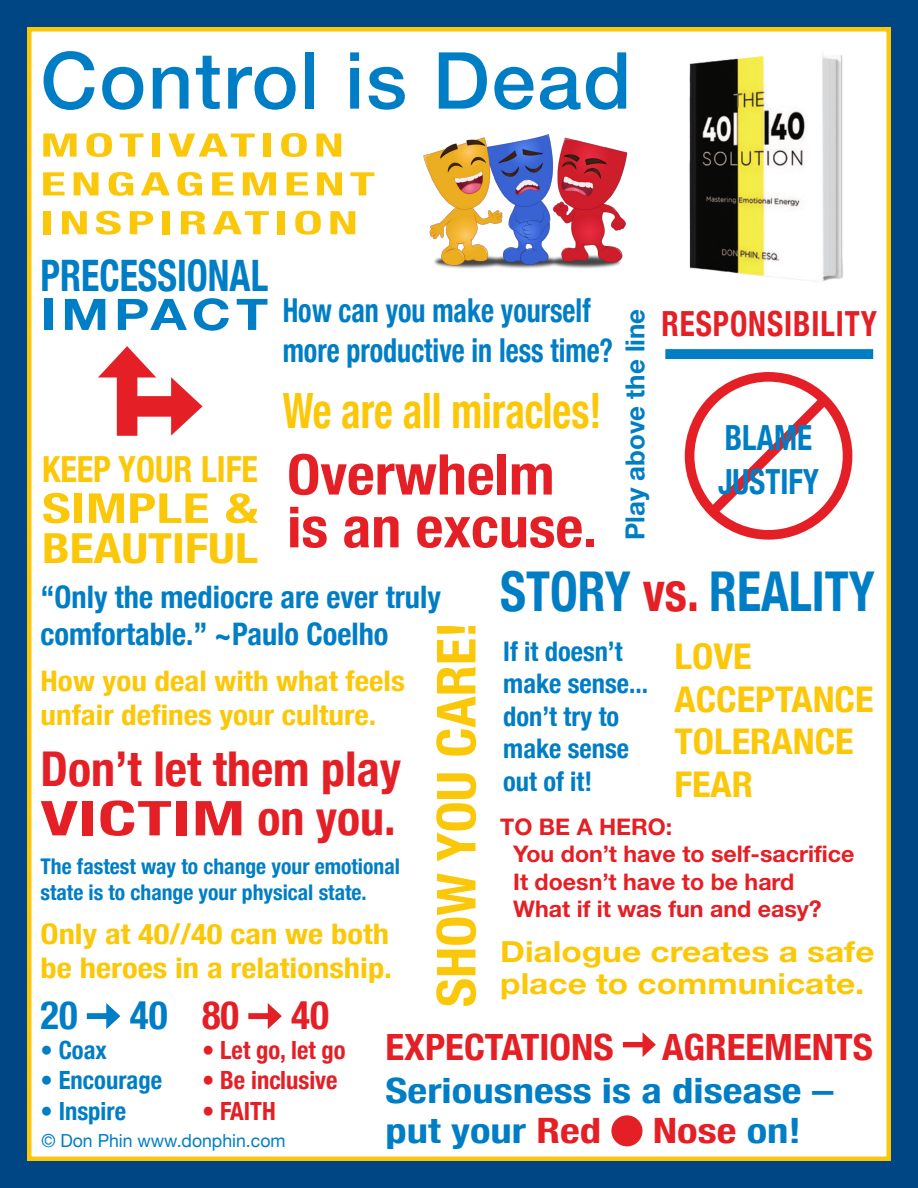
<style>
.page{position:relative;width:918px;height:1188px;background:#004684}
.page>*{position:absolute;margin:0;border:0;box-sizing:border-box;transform-origin:0 0}
.t1{font:500 78.75px "Helvetica Neue";letter-spacing:.025em;color:#007ec5}
.t2{font:700 condensed 56.1px "Helvetica Neue";color:#e41f25;scale:1.07 1}
.t3{font:700 condensed 54.9px "Helvetica Neue";color:#007ec5;scale:.91 1}
.t4{font:700 condensed 54px "Helvetica Neue";color:#fbc809;scale:1.04 1}
.t5{font:700 condensed 48.75px "Helvetica Neue";color:#fbc809;scale:.83 1}
.t6{font:700 condensed 48px/49.5px "Helvetica Neue";color:#e41f25}
.t7{font:700 condensed 43.35px "Helvetica Neue";color:#007ec5;scale:.87 1}
.t8{font:700 43.35px "Helvetica Neue East A";letter-spacing:.1em;color:#007ec5;scale:1.21 1}
.t9{font:700 condensed 41.4px "Helvetica Neue";color:#fbc809;scale:1.2 1}
.t10{font:700 condensed 41.4px "Helvetica Neue";color:#fbc809;scale:1.33 1}
.t11{font:700 condensed 39.3px "Helvetica Neue";color:#007ec5}
.t12{font:700 condensed 39.3px "Helvetica Neue";color:#e41f25}
.t13{font:700 condensed 36.15px "Helvetica Neue";color:#e41f25;scale:1.08 1}
.t14{font:700 condensed 36px "Helvetica Neue";color:#fbc809;scale:.95 1}
.t15{font:700 condensed 35.4px/42.6px "Helvetica Neue";color:#fbc809;scale:1.08 1}
.t16{font:700 condensed 34.95px/39.3px "Helvetica Neue";color:#007ec5;scale:1.22 1}
.t17{font:700 condensed 34.95px "Helvetica Neue";color:#e41f25;scale:1.22 1}
.t18{font:700 condensed 34.65px "Helvetica Neue";letter-spacing:.03em;color:#e41f25;scale:.9 1}
.t19{font:700 condensed 34.65px "Helvetica Neue";color:#007ec5;scale:.9 1}
.t20{font:700 condensed 33px/40.5px "Helvetica Neue";color:#007ec5;scale:.85 1}
.t21{font:700 condensed 32.4px "Helvetica Neue";letter-spacing:.1em;color:#fbc809;scale:1.62 1}
.t22{font:700 condensed 31.05px/37.2px "Helvetica Neue";color:#007ec5}
.t23{font:700 29.1px/31.5px "Helvetica Neue East A";color:#fbc809;scale:1.15 1}
.t24{font:700 condensed 28.35px/34px "Helvetica Neue";color:#fbc809;scale:1.1 1}
.t25{font:700 condensed 28.35px/34px "Helvetica Neue";color:#fbc809;scale:1.15 1}
.t26{font:700 condensed 27px/32.4px "Helvetica Neue";color:#007ec5}
.t27{font:700 26.4px "Helvetica Neue East A";color:#007ec5}
.t28{font:700 condensed 25.05px "Helvetica Neue";color:#e41f25}
.t29{font:700 condensed 25.05px "Helvetica Neue";color:#007ec5}
.t30{font:700 22.95px "Helvetica Neue East A";color:#e41f25}
.t31{font:700 condensed 21.6px/26px "Helvetica Neue";color:#007ec5}
.t32{font:18px "Helvetica Neue";color:#007ec5}
.s1{font-size:51px}
.s2{color:#e41f25}
.s3{color:#007ec5}
</style>
<div class="page">
<div style="left:27px;top:27px;width:864px;height:1134px;background:#fff;border:4px solid #fbc809"></div>
<div style="left:118px;top:396px;width:65px;height:21px;background:#e41f25"></div>
<svg style="left:171px;top:377px;width:31px;height:59px"></svg>
<div style="left:117px;top:366px;width:20px;height:70px;background:#e41f25"></div>
<svg style="left:98px;top:346px;width:58px;height:32px"></svg>
<div style="left:623px;top:1042px;width:24px;height:5px;background:#e41f25"></div>
<svg style="left:643px;top:1032px;width:13px;height:25px"></svg>
<img style="left:423px;top:134px;width:188px;height:135px">
<div style="left:87px;top:1013px;width:25px;height:6px;background:#007ec5"></div>
<svg style="left:106px;top:1003px;width:14px;height:26px"></svg>
<div style="left:248px;top:1013px;width:25px;height:6px;background:#e41f25"></div>
<svg style="left:268px;top:1003px;width:14px;height:26px"></svg>
<div style="left:611px;top:1115px;width:31px;height:31px;background:#e41f25;border-radius:50%"></div>
<div style="left:685px;top:372px;width:167px;height:168px;border:10px solid #e41f25;border-radius:50%"></div>
<svg style="left:699px;top:386px;width:139px;height:140px"></svg>
<div style="left:665px;top:349px;width:208px;height:10px;background:#007ec5"></div>
<img style="left:611px;top:27px;width:280px;height:299px">
<p class="t1" style="left:41px;top:17px;width:592px">Control is Dead</p>
<p class="t21" style="left:41px;top:118px;width:189px">MOTIVATION</p>
<p class="t21" style="left:41px;top:157px;width:208px">ENGAGEMENT</p>
<p class="t21" style="left:41px;top:196px;width:197px">INSPIRATION</p>
<p class="t7" style="left:41px;top:240px;width:263px">PRECESSIONAL</p>
<p class="t8" style="left:41px;top:288px;width:190px">IMPACT</p>
<p class="t14" style="left:42px;top:440px;width:229px">KEEP YOUR LIFE</p>
<p class="t10" style="left:42px;top:474px;width:164px">SIMPLE &amp;</p>
<p class="t9" style="left:42px;top:514px;width:181px">BEAUTIFUL</p>
<p class="t20" style="left:283px;top:287px;width:390px">How can you make yourself more productive in less time?</p>
<p class="t5" style="left:283px;top:370px;width:385px">We are all miracles!</p>
<p class="t2" style="left:287px;top:428px;width:251px">Overwhelm</p>
<p class="t2" style="left:287px;top:481px;width:292px">is an excuse<span class="s1">.</span></p>
<p class="t27" style="left:619px;top:540px;width:233px;rotate:-90deg">Play above the line</p>
<p class="t18" style="left:662px;top:295px;width:241px">RESPONSIBILITY</p>
<p class="t19" style="left:725px;top:409px;width:98px">BLAME</p>
<p class="t19" style="left:718px;top:453px;width:114px">JUSTIFY</p>
<p class="t3" style="left:500px;top:546px;width:413px">STORY <span class="s2">vs.</span> REALITY</p>
<p class="t22" style="left:41px;top:576px;width:402px">“Only the mediocre are ever truly comfortable.” ~Paulo Coelho</p>
<p class="t4" style="left:411px;top:1007px;width:372px;rotate:-90deg">SHOW YOU CARE!</p>
<p class="t26" style="left:503px;top:633px;width:146px">If it doesn’t make sense... don’t try to make sense out of it!</p>
<p class="t15" style="left:674px;top:633px;width:186px">LOVE<br>ACCEPTANCE<br>TOLERANCE<br>FEAR</p>
<p class="t30" style="left:500px;top:812px;width:174px">TO BE A HERO:</p>
<p class="t30" style="left:500px;top:840px;width:356px">• You don’t have to self-sacrifice</p>
<p class="t30" style="left:500px;top:868px;width:296px">• It doesn’t have to be hard</p>
<p class="t30" style="left:500px;top:895px;width:323px">• What if it was fun and easy?</p>
<p class="t23" style="left:500px;top:937px;width:327px">Dialogue creates a safe place to communicate.</p>
<p class="t24" style="left:41px;top:662px;width:333px">How you deal with what feels unfair defines your culture.</p>
<p class="t6" style="left:41px;top:741px;width:362px">Don’t let them play<br>VICTIM on you.</p>
<p class="t31" style="left:41px;top:852px;width:361px">The fastest way to change your emotional state is to change your physical state.</p>
<p class="t25" style="left:41px;top:915px;width:307px">Only at 40//40 can we both be heroes in a relationship.</p>
<p class="t11" style="left:41px;top:983px;width:39px">20</p>
<p class="t11" style="left:130px;top:983px;width:39px">40</p>
<p class="t29" style="left:41px;top:1030px;width:68px">• Coax</p>
<p class="t29" style="left:41px;top:1060px;width:123px">• Encourage</p>
<p class="t29" style="left:41px;top:1090px;width:87px">• Inspire</p>
<p class="t12" style="left:202px;top:983px;width:39px">80</p>
<p class="t12" style="left:291px;top:983px;width:39px">40</p>
<p class="t28" style="left:202px;top:1030px;width:145px">• Let go, let go</p>
<p class="t28" style="left:202px;top:1060px;width:137px">• Be inclusive</p>
<p class="t28" style="left:202px;top:1090px;width:75px">• FAITH</p>
<p class="t13" style="left:386px;top:1017px;width:213px">EXPECTATIONS</p>
<p class="t13" style="left:662px;top:1017px;width:197px">AGREEMENTS</p>
<p class="t16" style="left:386px;top:1069px;width:369px">Seriousness is a disease – put your <span class="s2">Red</span></p>
<p class="t17" style="left:653px;top:1101px;width:123px">Nose <span class="s3">on!</span></p>
<p class="t32" style="left:41px;top:1128px;width:246px">© Don Phin www.donphin.com</p>
</div>
